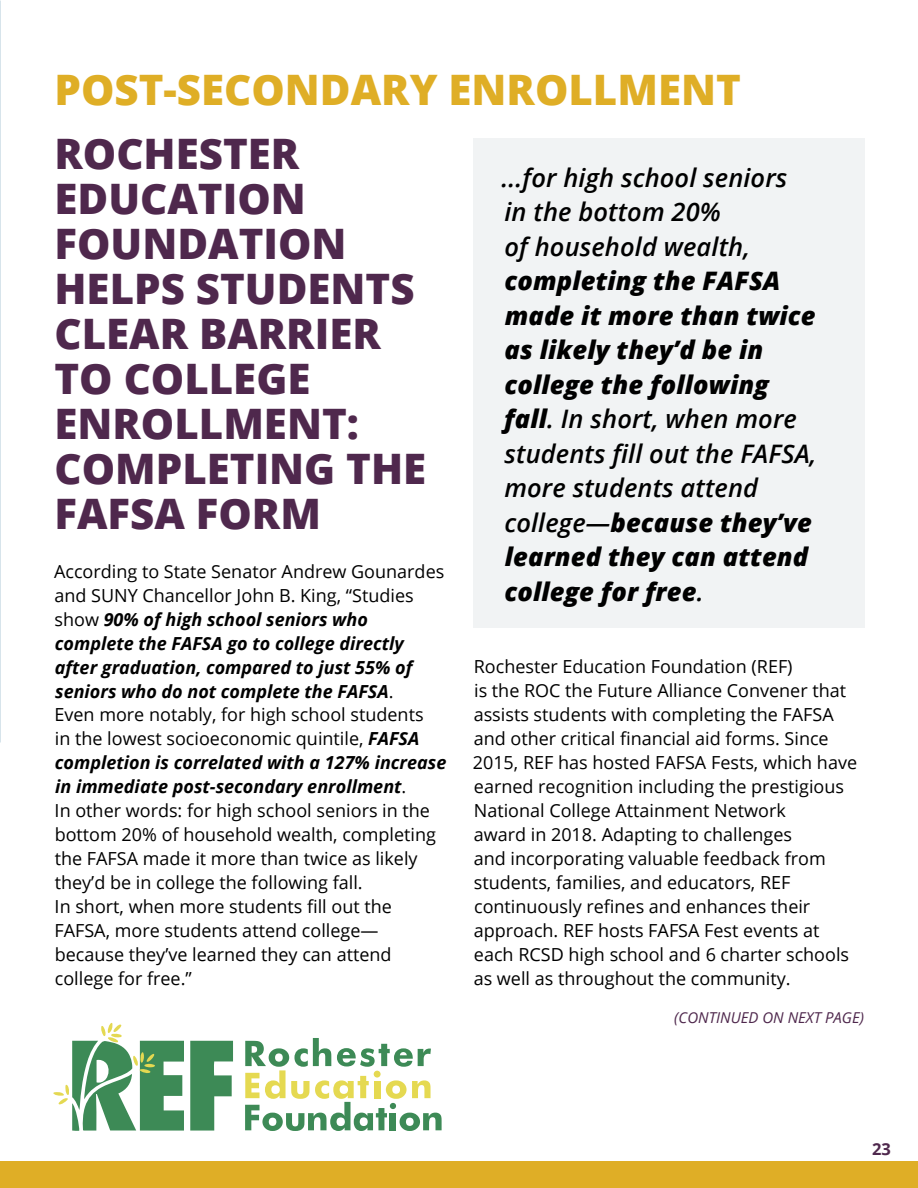
<style>
.page{position:relative;width:918px;height:1188px;background:#fff}
.page>*{position:absolute;margin:0;border:0;box-sizing:border-box;transform-origin:0 0}
.t1{font:800 42px/45px "Open Sans";color:#4f284d}
.t2{font:800 42px "Open Sans";color:#dfae26}
.t3{font:italic 800 25.5px/34.5px "Open Sans";letter-spacing:.005em;color:#000}
.t4{font:italic 600 25.5px/34.5px "Open Sans";letter-spacing:.005em;color:#000}
.t5{font:18px/24px "Open Sans";color:#000}
.t6{font:700 16.5px "Open Sans";color:#4f284d}
.t7{font:italic 15px "Open Sans";color:#4f284d}
.s1{font-weight:700;font-style:italic}
.s2{font-weight:600}
</style>
<div class="page">
<div style="left:0;top:1161px;width:918px;height:27px;background:#dfae26"></div>
<div style="left:474px;top:138px;width:391px;height:490px;background:#f1f3f4"></div>
<svg style="left:190px;top:1041px;width:43px;height:90px"></svg>
<svg style="left:53px;top:1023px;width:131px;height:108px"></svg>
<svg style="left:245px;top:1038px;width:197px;height:93px"></svg>
<div style="left:374px;top:1071px;width:7px;height:7px;background:#e5d951;border-radius:50%"></div>
<h1 class="t2" style="left:54px;top:57px;width:688px">POST-SECONDARY ENROLLMENT</h1>
<h1 class="t1" style="left:54px;top:129px;width:373px">ROCHESTER<br>EDUCATION<br>FOUNDATION<br>HELPS STUDENTS<br>CLEAR BARRIER<br>TO COLLEGE<br>ENROLLMENT:<br>COMPLETING THE<br>FAFSA FORM</h1>
<p class="t5" style="left:54px;top:559px;width:394px">According to State Senator Andrew Gounardes and SUNY Chancellor John B. King, “Studies show <span class="s1">90% of high school seniors who complete the FAFSA go to college directly after graduation, compared to just 55% of seniors who do not complete the FAFSA</span>.<br>Even more notably, for high school students<br>in the lowest socioeconomic quintile, <span class="s1">FAFSA completion is correlated with a 127% increase in immediate post-secondary enrollment</span>.<br>In other words: for high school seniors in the bottom 20% of household wealth, completing the FAFSA made it more than twice as likely they’d be in college the following fall.<br>In short, when more students fill out the FAFSA, more students attend college— because they’ve learned they can attend college for free.”</p>
<h2 class="t4" style="left:502px;top:160px;width:287px">...for high school seniors in the bottom 20%<br>of household wealth,</h2>
<h2 class="t3" style="left:504px;top:263px;width:314px">completing the FAFSA made it more than twice as likely they’d be in college the following fall<span class="s2">. In short, when more students fill out the FAFSA, more students attend college—</span>because they’ve learned they can attend college for free<span class="s2">.</span></h2>
<p class="t5" style="left:473px;top:654px;width:386px">Rochester Education Foundation (REF)<br>is the ROC the Future Alliance Convener that assists students with completing the FAFSA and other critical financial aid forms. Since 2015, REF has hosted FAFSA Fests, which have earned recognition including the prestigious National College Attainment Network<br>award in 2018. Adapting to challenges<br>and incorporating valuable feedback from students, families, and educators, REF continuously refines and enhances their approach. REF hosts FAFSA Fest events at each RCSD high school and 6 charter schools as well as throughout the community.</p>
<p class="t7" style="left:674px;top:1008px;width:191px">(CONTINUED ON NEXT PAGE)</p>
<p class="t6" style="left:872px;top:1138px;width:20px">23</p>
</div>
